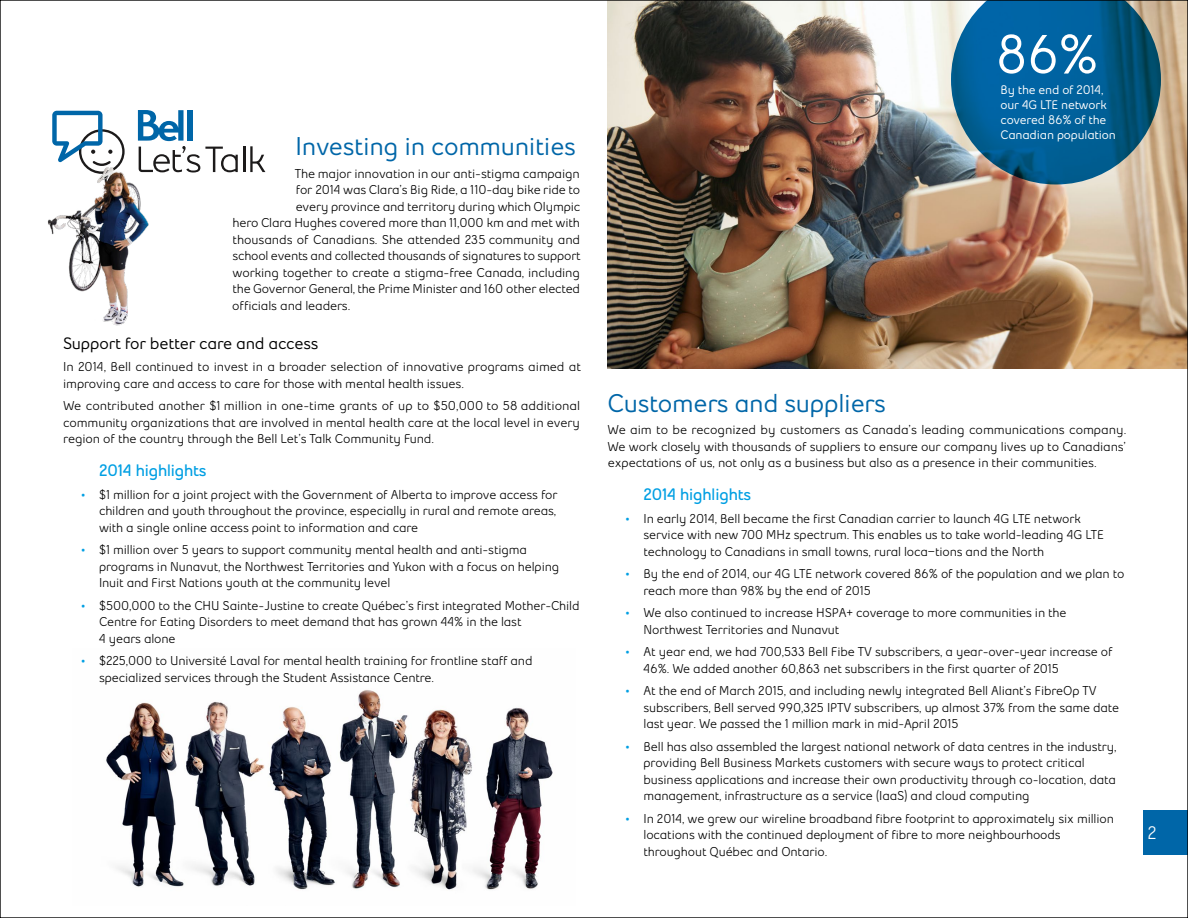
<style>
.page{position:relative;width:1188px;height:918px;background:#fff}
.page>*{position:absolute;margin:0;border:0;box-sizing:border-box;transform-origin:0 0}
.Circle_text{font:700 54px "Bell Slim";color:#fff;scale:.96 1}
.t1{font:700 25.5px "Bell Slim";letter-spacing:-.01em;color:#0066a8;scale:.96 1}
.t2{font:600 18px "Bell Slim";color:#fff;scale:.96 1}
.t3{font:700 16.5px "Bell Slim";letter-spacing:-.01em;color:#000;scale:.96 1}
.t4{font:800 16.5px "Bell Slim";letter-spacing:-.01em;color:#009fe3;scale:.96 1}
.P_sa11{font:600 12.75px/16.5px "Bell Slim";letter-spacing:-.01em;color:#000;scale:.96 1}
.P_sa11-2{font:600 12.75px/16.5px "Bell Slim";letter-spacing:-.01em;color:#000;text-align:justify}
.Circle_text-2{font:700 12.3px/15px "Bell Slim";letter-spacing:-.01em;color:#fff;scale:.96 1}
.s1{color:#009fe3}
</style>
<div class="page">
<img style="left:106px;top:690px;width:447px;height:200px">
<hr style="left:243px;top:146px;width:2px;height:26px;background:#1c1a1a">
<svg style="left:250px;top:146px;width:15px;height:26px"></svg>
<svg style="left:138px;top:110px;width:100px;height:63px"></svg>
<div style="left:187px;top:110px;width:5px;height:31px;background:#0066a8"></div>
<svg style="left:52px;top:111px;width:73px;height:54px"></svg>
<img style="left:47px;top:165px;width:104px;height:160px">
<img style="left:608px;top:2px;width:578px;height:367px">
<svg style="left:951px;top:2px;width:210px;height:182px;background:#216c97"></svg>
<div style="left:1143px;top:810px;width:45px;height:45px;background:#0066a8"></div>
<h2 class="t1" style="left:296px;top:130px;width:294px">Investing in communities</h2>
<p class="P_sa11-2" style="left:295px;top:165px;width:287px">The major innovation in our anti-stigma campaign</p>
<p class="P_sa11-2" style="left:296px;top:182px;width:286px">for 2014 was Clara’s Big Ride, a 110-day bike ride to</p>
<p class="P_sa11-2" style="left:296px;top:198px;width:286px">every province and territory during which Olympic</p>
<p class="P_sa11-2" style="left:233px;top:215px;width:349px">hero Clara Hughes covered more than 11,000 km and met with</p>
<p class="P_sa11-2" style="left:233px;top:231px;width:349px">thousands of Canadians. She attended 235 community and</p>
<p class="P_sa11" style="left:232px;top:248px;width:364px">school events and collected thousands of signatures to support</p>
<p class="P_sa11-2" style="left:232px;top:264px;width:349px">working together to create a stigma-free Canada, including</p>
<p class="P_sa11" style="left:233px;top:281px;width:363px">the Governor General, the Prime Minister and 160 other elected</p>
<p class="P_sa11-2" style="left:232px;top:297px;width:120px">officials and leaders.</p>
<h4 class="t3" style="left:63px;top:333px;width:268px">Support for better care and access</h4>
<p class="P_sa11-2" style="left:63px;top:359px;width:519px">In 2014, Bell continued to invest in a broader selection of innovative programs aimed at improving care and access to care for those with mental health issues.</p>
<p class="P_sa11-2" style="left:63px;top:398px;width:518px">We contributed another $1 million in one-time grants of up to $50,000 to 58 additional community organizations that are involved in mental health care at the local level in every region of the country through the Bell Let’s Talk Community Fund.</p>
<h5 class="t4" style="left:99px;top:460px;width:113px">2014 highlights</h5>
<p class="P_sa11" style="left:99px;top:486px;width:479px;text-align:justify;text-indent:-18px"><span class="s1">•</span> $1 million for a joint project with the Government of Alberta to improve access for children and youth throughout the province, especially in rural and remote areas, with a single online access point to information and care</p>
<p class="P_sa11" style="left:99px;top:542px;width:481px;text-indent:-18px"><span class="s1">•</span> $1 million over 5 years to support community mental health and anti-stigma programs in Nunavut, the Northwest Territories and Yukon with a focus on helping<br>Inuit and First Nations youth at the community level</p>
<p class="P_sa11" style="left:99px;top:597px;width:502px;text-indent:-18px"><span class="s1">•</span> $500,000 to the CHU Sainte-Justine to create Québec’s first integrated Mother‑Child<br>Centre for Eating Disorders to meet demand that has grown 44% in the last<br>4 years alone</p>
<p class="P_sa11" style="left:99px;top:653px;width:453px;text-indent:-18px"><span class="s1">•</span> $225,000 to Université Laval for mental health training for frontline staff and specialized services through the Student Assistance Centre.</p>
<p class="Circle_text" style="left:996px;top:20px;width:107px">86%</p>
<p class="Circle_text-2" style="left:1000px;top:82px;width:122px">By the end of 2014, our 4G LTE network covered 86% of the<br>Canadian population</p>
<h2 class="t1" style="left:608px;top:387px;width:291px">Customers and suppliers</h2>
<p class="P_sa11-2" style="left:608px;top:422px;width:520px">We aim to be recognized by customers as Canada’s leading communications company.<br>We work closely with thousands of suppliers to ensure our company lives up to Canadians’ expectations of us, not only as a business but also as a presence in their communities.</p>
<h5 class="t4" style="left:644px;top:484px;width:113px">2014 highlights</h5>
<p class="P_sa11" style="left:644px;top:510px;width:481px;text-indent:-18px"><span class="s1">•</span> In early 2014, Bell became the first Canadian carrier to launch 4G LTE network service with new 700 MHz spectrum. This enables us to take world-leading 4G LTE technology to Canadians in small towns, rural loca¬tions and the North</p>
<p class="P_sa11" style="left:644px;top:566px;width:503px;text-indent:-18px"><span class="s1">•</span> By the end of 2014, our 4G LTE network covered 86% of the population and we plan to reach more than 98% by the end of 2015</p>
<p class="P_sa11" style="left:644px;top:605px;width:442px;text-indent:-18px"><span class="s1">•</span> We also continued to increase HSPA+ coverage to more communities in the<br>Northwest Territories and Nunavut</p>
<p class="P_sa11" style="left:644px;top:644px;width:490px;text-indent:-18px"><span class="s1">•</span> At year end, we had 700,533 Bell Fibe TV subscribers, a year-over-year increase of<br>46%. We added another 60,863 net subscribers in the first quarter of 2015</p>
<p class="P_sa11" style="left:644px;top:683px;width:497px;text-indent:-18px"><span class="s1">•</span> At the end of March 2015, and including newly integrated Bell Aliant’s FibreOp TV subscribers, Bell served 990,325 IPTV subscribers, up almost 37% from the same date last year. We passed the 1 million mark in mid-April 2015</p>
<p class="P_sa11" style="left:644px;top:738px;width:494px;text-indent:-18px"><span class="s1">•</span> Bell has also assembled the largest national network of data centres in the industry, providing Bell Business Markets customers with secure ways to protect critical business applications and increase their own productivity through co-location, data management, infrastructure as a service (IaaS) and cloud computing</p>
<p class="P_sa11" style="left:644px;top:810px;width:492px;text-indent:-18px"><span class="s1">•</span> In 2014, we grew our wireline broadband fibre footprint to approximately six million locations with the continued deployment of fibre to more neighbourhoods throughout Québec and Ontario.</p>
<h3 class="t2" style="left:1148px;top:822px;width:11px">2</h3>
</div>
